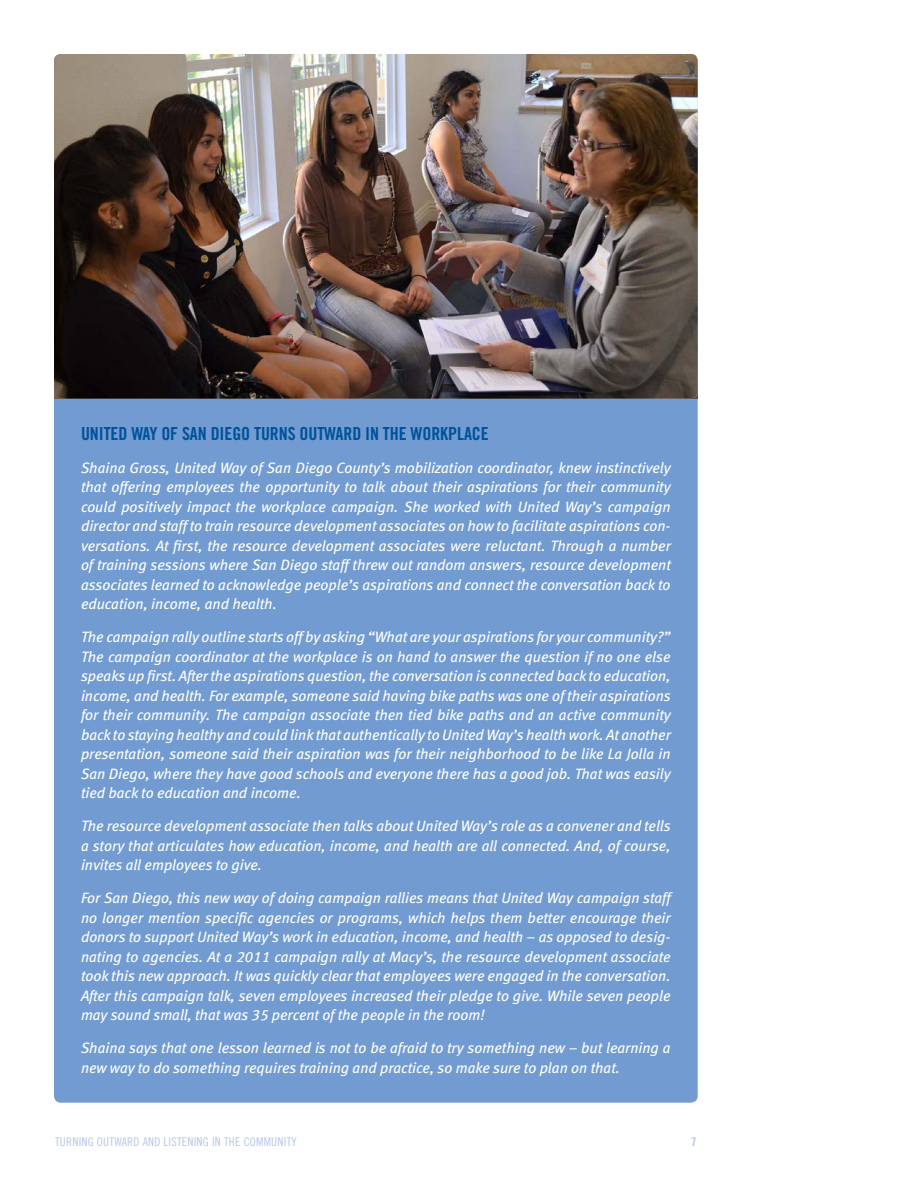
<style>
.page{position:relative;width:918px;height:1188px;background:#fff}
.page>*{position:absolute;margin:0;border:0;box-sizing:border-box;transform-origin:0 0}
.Body{font:18px "Trade Gothic Bold Cond Twenty";letter-spacing:-.005em;color:#01529a}
.Body-2{font:italic 15px/19.5px "Meta Book LF";color:#fff;text-align:justify}
.t1{font:12px "Trade Gothic Cond Eighteen";letter-spacing:.02em;color:#b4c7e6}
.t2{font:12px "Trade Gothic Bold Cond Twenty";color:#b4c7e6}
</style>
<div class="page">
<div style="left:54px;top:54px;width:644px;height:1049px;background:#729cd1;border-radius:7px"></div>
<img style="left:54px;top:54px;width:644px;height:345px">
<p class="Body" style="left:81px;top:422px;width:409px">UNITED WAY OF SAN DIEGO TURNS OUTWARD IN THE WORKPLACE</p>
<p class="Body-2" style="left:81px;top:458px;width:592px">Shaina Gross, United Way of San Diego County’s mobilization coordinator, knew instinctively that offering employees the opportunity to talk about their aspirations for their community could positively impact the workplace campaign. She worked with United Way’s campaign director and staff to train resource development associates on how to facilitate aspirations con&shy;versations. At first, the resource development associates were reluctant. Through a number of training sessions where San Diego staff threw out random answers, resource development associates learned to acknowledge people’s aspirations and connect the conversation back to education, income, and health.</p>
<p class="Body-2" style="left:81px;top:627px;width:592px">The campaign rally outline starts off by asking “What are your aspirations for your community?” The campaign coordinator at the workplace is on hand to answer the question if no one else speaks up first. After the aspirations question, the conversation is connected back to education, income, and health. For example, someone said having bike paths was one of their aspirations for their community. The campaign associate then tied bike paths and an active community back to staying healthy and could link that authentically to United Way’s health work. At another presentation, someone said their aspiration was for their neighborhood to be like La Jolla in San Diego, where they have good schools and everyone there has a good job. That was easily tied back to education and income.</p>
<p class="Body-2" style="left:81px;top:816px;width:591px">The resource development associate then talks about United Way’s role as a convener and tells a story that articulates how education, income, and health are all connected. And, of course, invites all employees to give.</p>
<p class="Body-2" style="left:81px;top:888px;width:591px">For San Diego, this new way of doing campaign rallies means that United Way campaign staff no longer mention specific agencies or programs, which helps them better encourage their donors to support United Way’s work in education, income, and health – as opposed to desig&shy;nating to agencies. At a 2011 campaign rally at Macy’s, the resource development associate took this new approach. It was quickly clear that employees were engaged in the conversation.<br>After this campaign talk, seven employees increased their pledge to give. While seven people may sound small, that was 35 percent of the people in the room!</p>
<p class="Body-2" style="left:81px;top:1038px;width:591px">Shaina says that one lesson learned is not to be afraid to try something new – but learning a new way to do something requires training and practice, so make sure to plan on that.</p>
<p class="t1" style="left:55px;top:1135px;width:243px">TURNING OUTWARD AND LISTENING IN THE COMMUNITY</p>
<p class="t2" style="left:691px;top:1135px;width:7px">7</p>
</div>
